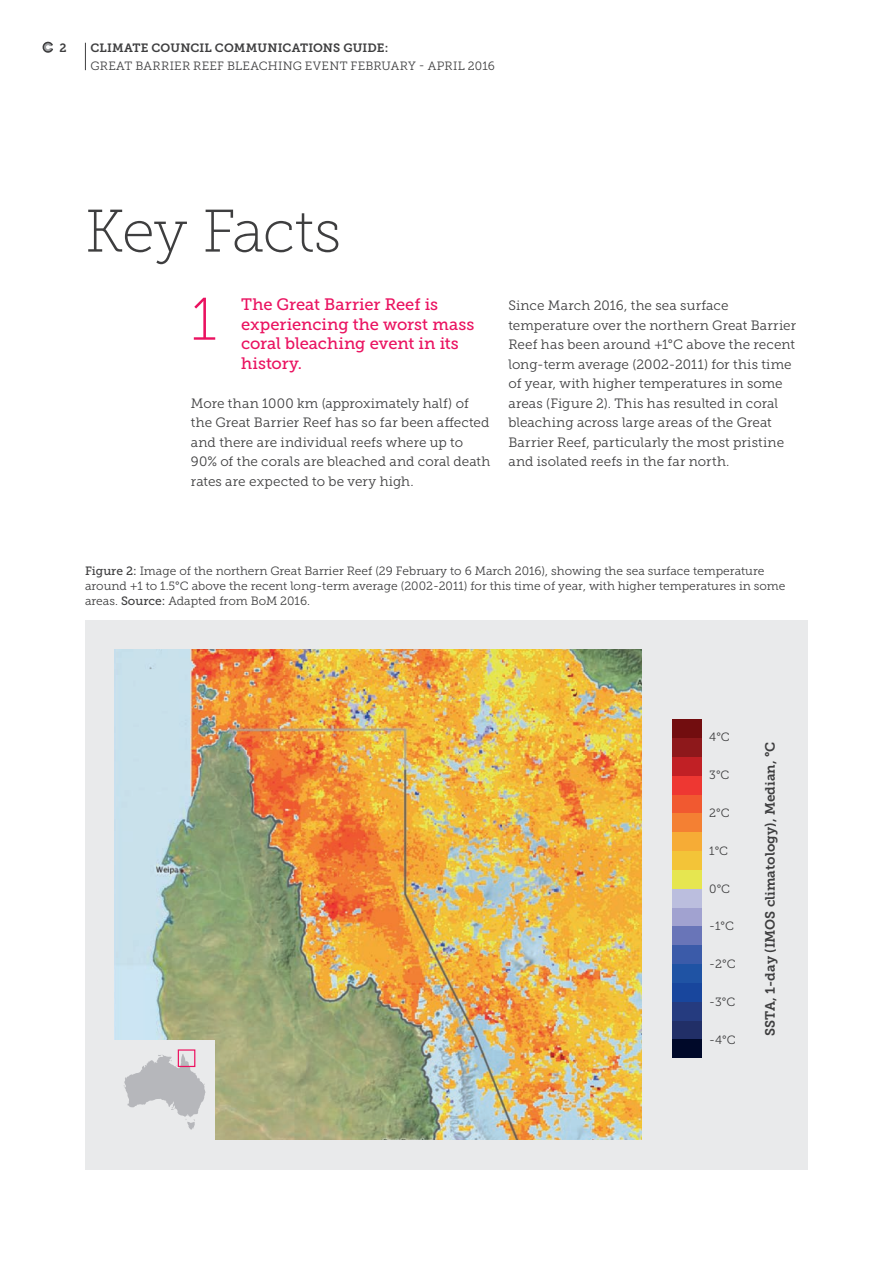
<style>
.page{position:relative;width:893px;height:1263px;background:#fff}
.page>*{position:absolute;margin:0;border:0;box-sizing:border-box;transform-origin:0 0}
.H2_Section_Head{font:60px "Museo Slab 100";letter-spacing:-.02em;color:#3e3e3f}
.Key_Findings_Number{font:60px "Museo Slab 100";color:#ea1260}
.Body_Intro{font:16.5px/19.5px "Museo Slab 500";color:#ea1260}
.Body{font:13.5px/19.5px "Museo Slab 300";letter-spacing:.005em;color:#3e3e3f}
.t1{font:13.5px "Museo Slab 700";color:#3e3e3f}
.Master_Page_Title{font:12px/15px "Museo Slab 300";color:#3e3e3f}
.Master_Page_Number{font:12px "Museo Slab 700";color:#3e3e3f}
.s1{font-family:"Museo Slab 700"}
.s2{font-family:"Museo Slab 500"}
</style>
<div class="page">
<div style="left:85px;top:620px;width:723px;height:549px;background:#e9eaeb"></div>
<img style="left:115px;top:649px;width:527px;height:490px">
<div style="left:110px;top:1040px;width:104px;height:104px;background:#e9eaeb"></div>
<svg style="left:124px;top:1054px;width:81px;height:75px"></svg>
<div style="left:178px;top:1049px;width:17px;height:18px;border:1px solid #ed115f"></div>
<div style="left:673px;top:738px;width:29px;height:19px;background:#8e181b"></div>
<div style="left:673px;top:719px;width:29px;height:19px;background:#720d0f"></div>
<div style="left:673px;top:757px;width:29px;height:19px;background:#c12025"></div>
<div style="left:673px;top:776px;width:29px;height:19px;background:#ee3732"></div>
<div style="left:673px;top:795px;width:29px;height:18px;background:#f15930"></div>
<div style="left:673px;top:813px;width:29px;height:19px;background:#f48033"></div>
<div style="left:673px;top:832px;width:29px;height:19px;background:#f6ac36"></div>
<div style="left:673px;top:851px;width:29px;height:19px;background:#f3c438"></div>
<div style="left:673px;top:870px;width:29px;height:19px;background:#e6e650"></div>
<div style="left:673px;top:889px;width:29px;height:19px;background:#bbbede"></div>
<div style="left:673px;top:908px;width:29px;height:18px;background:#a1a2d0"></div>
<div style="left:673px;top:926px;width:29px;height:19px;background:#6975b8"></div>
<div style="left:673px;top:945px;width:29px;height:19px;background:#3b5ba9"></div>
<div style="left:673px;top:964px;width:29px;height:19px;background:#1f53a4"></div>
<div style="left:673px;top:1002px;width:29px;height:19px;background:#253b7f"></div>
<div style="left:673px;top:983px;width:29px;height:19px;background:#18469d"></div>
<div style="left:673px;top:1021px;width:29px;height:18px;background:#212f67"></div>
<div style="left:673px;top:1039px;width:29px;height:19px;background:#000929"></div>
<svg style="left:85px;top:43px;width:1px;height:27px"></svg>
<svg style="left:42px;top:42px;width:11px;height:11px"></svg>
<p class="Master_Page_Number" style="left:60px;top:41px;width:9px">2</p>
<p class="Master_Page_Title" style="left:91px;top:39px;width:406px;line-height:18px"><span class="s1">CLIMATE COUNCIL COMMUNICATIONS GUIDE:<br></span>GREAT BARRIER REEF BLEACHING EVENT FEBRUARY - APRIL 2016</p>
<p class="H2_Section_Head" style="left:85px;top:199px;width:258px">Key Facts</p>
<p class="Key_Findings_Number" style="left:191px;top:287px;width:27px">1</p>
<p class="Body_Intro" style="left:241px;top:295px;width:235px">The Great Barrier Reef is experiencing the worst mass coral bleaching event in its history.</p>
<p class="Body" style="left:191px;top:393px;width:301px">More than 1000 km (approximately half) of the Great Barrier Reef has so far been affected and there are individual reefs where up to 90% of the corals are bleached and coral death rates are expected to be very high.</p>
<p class="Body" style="left:508px;top:296px;width:289px">Since March 2016, the sea surface temperature over the northern Great Barrier Reef has been around +1°C above the recent long-term average (2002-2011) for this time of year, with higher temperatures in some areas (Figure 2). This has resulted in coral bleaching across large areas of the Great Barrier Reef, particularly the most pristine and isolated reefs in the far north.</p>
<p class="Master_Page_Title" style="left:85px;top:563px;width:702px"><span class="s2">Figure 2:</span> Image of the northern Great Barrier Reef (29 February to 6 March 2016), showing the sea surface temperature around +1 to 1.5°C above the recent long-term average (2002-2011) for this time of year, with higher temperatures in some areas. <span class="s2">Source:</span> Adapted from BoM 2016.</p>
<p class="Master_Page_Title" style="left:709px;top:730px;width:22px">4°C</p>
<p class="Master_Page_Title" style="left:709px;top:767px;width:22px">3°C</p>
<p class="Master_Page_Title" style="left:709px;top:805px;width:22px">2°C</p>
<p class="Master_Page_Title" style="left:709px;top:843px;width:20px">1°C</p>
<p class="Master_Page_Title" style="left:709px;top:881px;width:22px">0°C</p>
<p class="Master_Page_Title" style="left:709px;top:919px;width:26px">-1°C</p>
<p class="Master_Page_Title" style="left:709px;top:957px;width:28px">-2°C</p>
<p class="Master_Page_Title" style="left:709px;top:994px;width:28px">-3°C</p>
<p class="Master_Page_Title" style="left:709px;top:1032px;width:28px">-4°C</p>
<p class="t1" style="left:763px;top:1036px;width:296px;rotate:-90deg">SSTA, 1-day (IMOS climatology), Median, °C</p>
</div>
